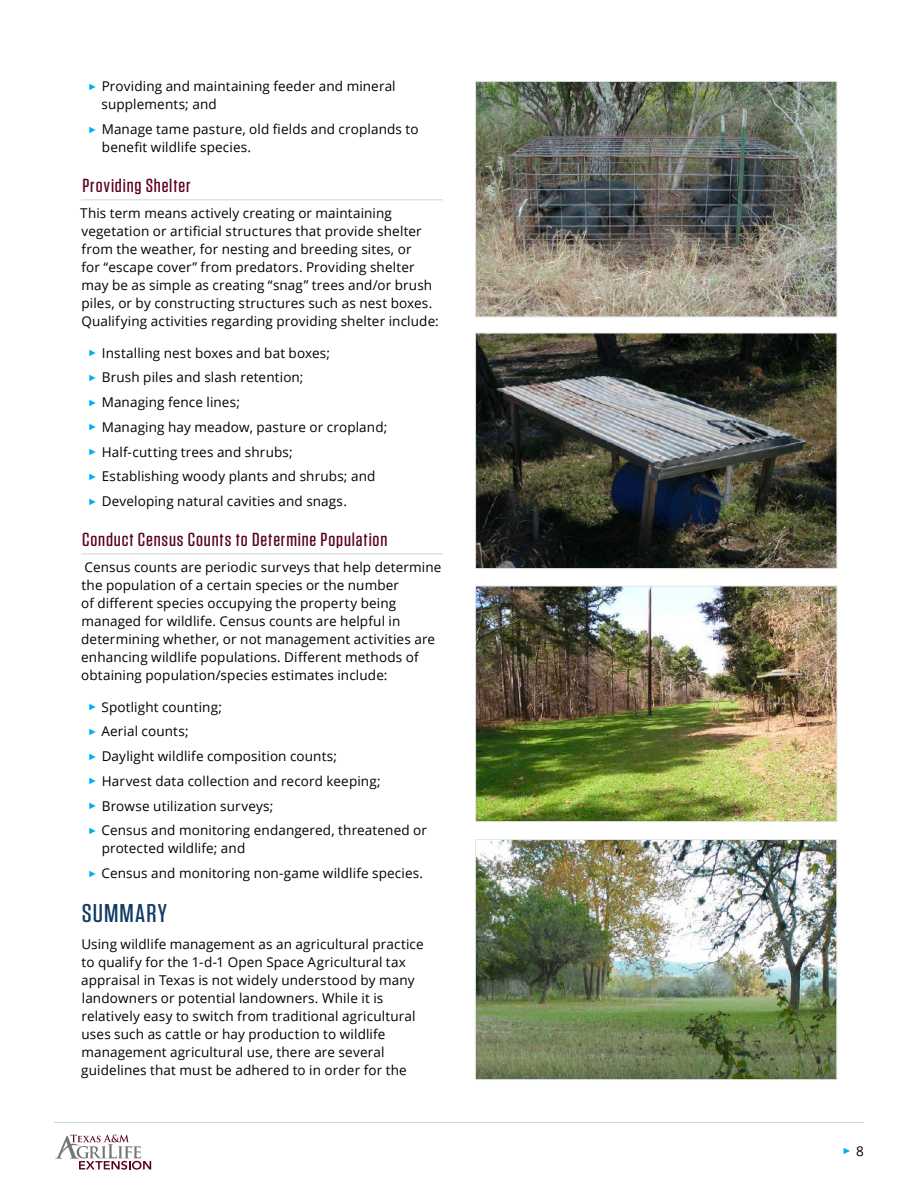
<style>
.page{position:relative;width:918px;height:1188px;background:#fff}
.page>*{position:absolute;margin:0;border:0;box-sizing:border-box;transform-origin:0 0}
.heading1{font:500 25.65px "Tungsten";letter-spacing:.04em;color:#113b65;scale:1.11 1}
.heading2{font:500 18.9px "Tungsten";letter-spacing:.04em;color:#5d0025;scale:1.11 1}
.Body{font:13.5px/18px "Open Sans";letter-spacing:.01em;color:#000}
.Bulleted_List_-_1_Co{font:13.5px/18px "Open Sans";letter-spacing:.01em;color:#000}
.t1{font:9px "Arial";color:#00aeef}
.s1{font-family:"Arial";font-size:9px;color:#00aeef}
.s2{font-family:"Open Sans";font-size:13.5px;color:#000}
</style>
<div class="page">
<hr style="left:54px;top:1122px;width:810px;height:1px;background:#d1d3d4">
<svg style="left:55px;top:1135px;width:96px;height:35px"></svg>
<hr style="left:81px;top:199px;width:362px;height:1px;background:#d1d3d4">
<hr style="left:81px;top:553px;width:362px;height:1px;background:#d1d3d4">
<img style="left:477px;top:83px;width:358px;height:232px">
<div style="left:475px;top:81px;width:362px;height:236px;border:1px solid #e5e6e5"></div>
<img style="left:477px;top:335px;width:358px;height:232px">
<div style="left:475px;top:333px;width:362px;height:236px;border:1px solid #e5e6e5"></div>
<img style="left:477px;top:588px;width:358px;height:232px">
<div style="left:475px;top:586px;width:362px;height:236px;border:1px solid #e5e6e5"></div>
<img style="left:477px;top:841px;width:358px;height:237px">
<div style="left:475px;top:839px;width:362px;height:241px;border:1px solid #e5e6e5"></div>
<p class="Bulleted_List_-_1_Co" style="left:102px;top:77px;width:296px;text-indent:-13px"><span class="s1">►</span> Providing and maintaining feeder and mineral supplements; and</p>
<p class="Bulleted_List_-_1_Co" style="left:102px;top:120px;width:318px;text-indent:-14px"><span class="s1">►</span> Manage tame pasture, old fields and croplands to benefit wildlife species.</p>
<h2 class="heading2" style="left:82px;top:176px;width:99px">Providing Shelter</h2>
<p class="Body" style="left:80px;top:204px;width:360px">This term means actively creating or maintaining vegetation or artificial structures that provide shelter from the weather, for nesting and breeding sites, or<br>for “escape cover” from predators. Providing shelter may be as simple as creating “snag” trees and/or brush piles, or by constructing structures such as nest boxes.<br>Qualifying activities regarding providing shelter include:</p>
<p class="Bulleted_List_-_1_Co" style="left:88px;top:343px;width:243px"><span class="s1">►</span> Installing nest boxes and bat boxes;</p>
<p class="Bulleted_List_-_1_Co" style="left:88px;top:368px;width:217px"><span class="s1">►</span> Brush piles and slash retention;</p>
<p class="Bulleted_List_-_1_Co" style="left:88px;top:393px;width:153px"><span class="s1">►</span> Managing fence lines;</p>
<p class="Bulleted_List_-_1_Co" style="left:88px;top:418px;width:301px"><span class="s1">►</span> Managing hay meadow, pasture or cropland;</p>
<p class="Bulleted_List_-_1_Co" style="left:88px;top:442px;width:206px"><span class="s1">►</span> Half-cutting trees and shrubs;</p>
<p class="Bulleted_List_-_1_Co" style="left:88px;top:467px;width:289px"><span class="s1">►</span> Establishing woody plants and shrubs; and</p>
<p class="Bulleted_List_-_1_Co" style="left:88px;top:492px;width:260px"><span class="s1">►</span> Developing natural cavities and snags.</p>
<h2 class="heading2" style="left:82px;top:530px;width:276px">Conduct Census Counts to Determine Population</h2>
<p class="Body" style="left:81px;top:558px;width:362px">Census counts are periodic surveys that help determine the population of a certain species or the number<br>of different species occupying the property being managed for wildlife. Census counts are helpful in determining whether, or not management activities are enhancing wildlife populations. Different methods of obtaining population/species estimates include:</p>
<p class="Bulleted_List_-_1_Co" style="left:88px;top:697px;width:135px"><span class="s1">►</span> Spotlight counting;</p>
<p class="Bulleted_List_-_1_Co" style="left:88px;top:722px;width:102px"><span class="s1">►</span> Aerial counts;</p>
<p class="Bulleted_List_-_1_Co" style="left:88px;top:747px;width:250px"><span class="s1">►</span> Daylight wildlife composition counts;</p>
<p class="Bulleted_List_-_1_Co" style="left:88px;top:772px;width:294px"><span class="s1">►</span> Harvest data collection and record keeping;</p>
<p class="Bulleted_List_-_1_Co" style="left:88px;top:796px;width:187px"><span class="s1">►</span> Browse utilization surveys;</p>
<p class="Bulleted_List_-_1_Co" style="left:102px;top:821px;width:327px;text-indent:-13px"><span class="s1">►</span> Census and monitoring endangered, threatened or protected wildlife; and</p>
<p class="Bulleted_List_-_1_Co" style="left:88px;top:864px;width:336px"><span class="s1">►</span> Census and monitoring non-game wildlife species.</p>
<h1 class="heading1" style="left:82px;top:900px;width:78px">SUMMARY</h1>
<p class="Body" style="left:81px;top:934px;width:344px">Using wildlife management as an agricultural practice to qualify for the 1-d-1 Open Space Agricultural tax appraisal in Texas is not widely understood by many landowners or potential landowners. While it is relatively easy to switch from traditional agricultural uses such as cattle or hay production to wildlife management agricultural use, there are several guidelines that must be adhered to in order for the</p>
<p class="t1" style="left:843px;top:1145px;width:23px">► <span class="s2">8</span></p>
</div>
